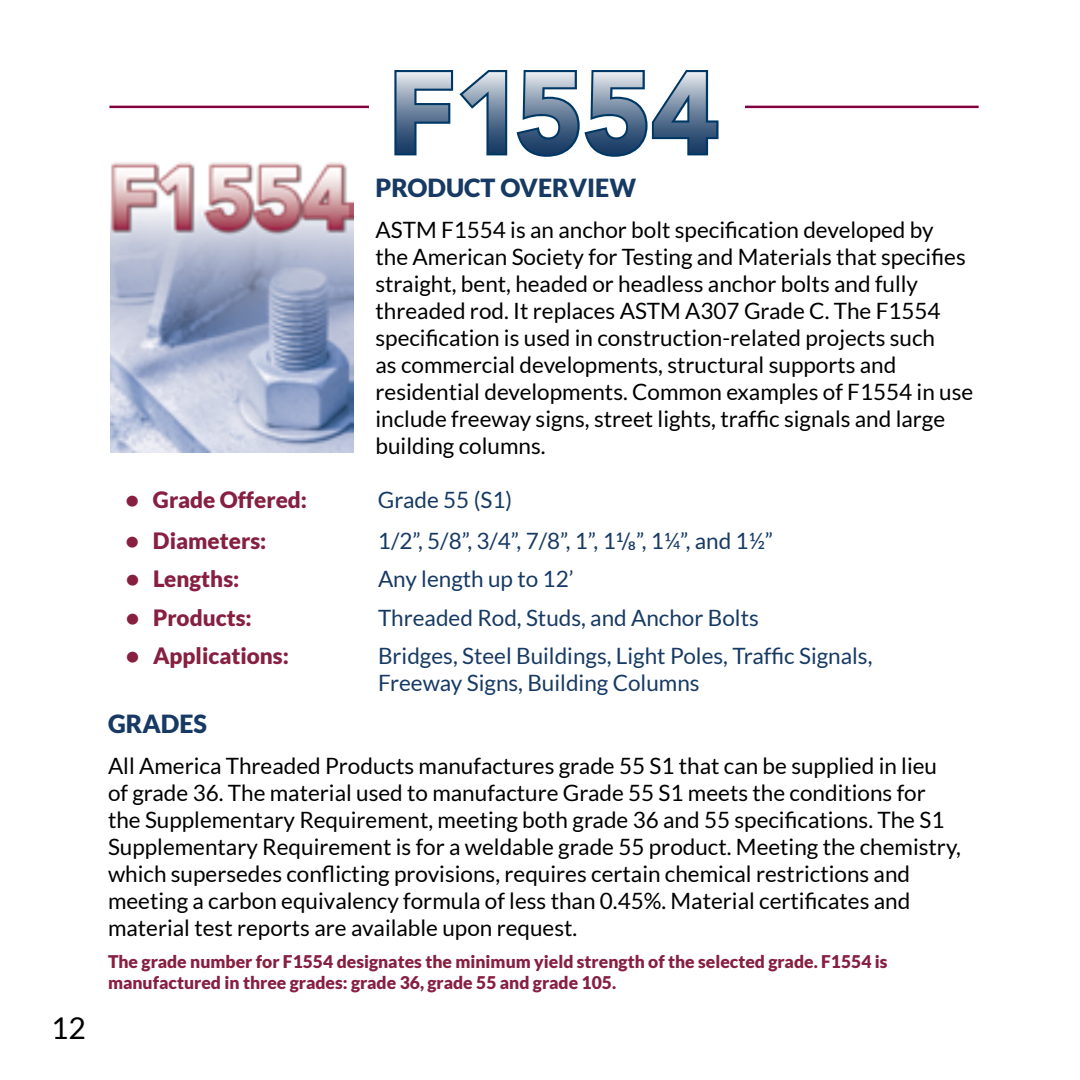
<style>
.page{position:relative;width:1080px;height:1080px;background:#fff}
.page>*{position:absolute;margin:0;border:0;box-sizing:border-box;transform-origin:0 0}
.t1{font:30px "Lato";color:#000}
.t2{font:900 25px "Lato";color:#173a64}
.t3{font:22.5px/27px "Lato";color:#000}
.t4{font:22.5px/27px "Lato";color:#173a64}
.t5{font:900 22.5px "Lato";color:#871f41}
.t6{font:900 17.5px/21px "Lato";color:#871f41}
.s1{font-weight:700;font-size:12px}
</style>
<div class="page">
<hr style="left:109px;top:106px;width:870px;height:2px;background:#83003f">
<div style="left:369px;top:70px;width:375px;height:61px;background:#fff"></div>
<svg style="left:394px;top:70px;width:325px;height:87px"></svg>
<img style="left:110px;top:162px;width:243px;height:290px">
<h1 class="t1" style="left:51px;top:1012px;width:36px">12</h1>
<p class="t2" style="left:375px;top:173px;width:262px">PRODUCT OVERVIEW</p>
<p class="t3" style="left:375px;top:216px;width:599px">ASTM F1554 is an anchor bolt specification developed by<br>the American Society for Testing and Materials that specifies straight, bent, headed or headless anchor bolts and fully threaded rod. It replaces ASTM A307 Grade C. The F1554 specification is used in construction-related projects such<br>as commercial developments, structural supports and residential developments. Common examples of F1554 in use include freeway signs, street lights, traffic signals and large building columns.</p>
<p class="t5" style="left:126px;top:487px;width:183px">• Grade Offered:</p>
<p class="t4" style="left:378px;top:486px;width:136px">Grade 55 (S1)</p>
<p class="t5" style="left:126px;top:528px;width:142px">• Diameters:</p>
<p class="t4" style="left:378px;top:527px;width:396px">1/2”, 5/8”, 3/4”, 7/8”, 1”, 1<sup>1</sup>/<span class="s1">8</span>”, 1¼”, and 1½”</p>
<p class="t5" style="left:126px;top:566px;width:115px">• Lengths:</p>
<p class="t4" style="left:378px;top:566px;width:197px">Any length up to 12’</p>
<p class="t5" style="left:126px;top:604px;width:127px">• Products:</p>
<p class="t4" style="left:378px;top:604px;width:382px">Threaded Rod, Studs, and Anchor Bolts</p>
<p class="t5" style="left:126px;top:643px;width:165px">• Applications:</p>
<p class="t4" style="left:378px;top:642px;width:496px">Bridges, Steel Buildings, Light Poles, Traffic Signals,<br>Freeway Signs, Building Columns</p>
<p class="t2" style="left:108px;top:709px;width:101px">GRADES</p>
<p class="t3" style="left:108px;top:752px;width:854px">All America Threaded Products manufactures grade 55 S1 that can be supplied in lieu of grade 36. The material used to manufacture Grade 55 S1 meets the conditions for the Supplementary Requirement, meeting both grade 36 and 55 specifications. The S1<br>Supplementary Requirement is for a weldable grade 55 product. Meeting the chemistry, which supersedes conflicting provisions, requires certain chemical restrictions and meeting a carbon equivalency formula of less than 0.45%. Material certificates and material test reports are available upon request.</p>
<p class="t6" style="left:108px;top:951px;width:781px">The grade number for F1554 designates the minimum yield strength of the selected grade. F1554 is manufactured in three grades: grade 36, grade 55 and grade 105.</p>
</div>
